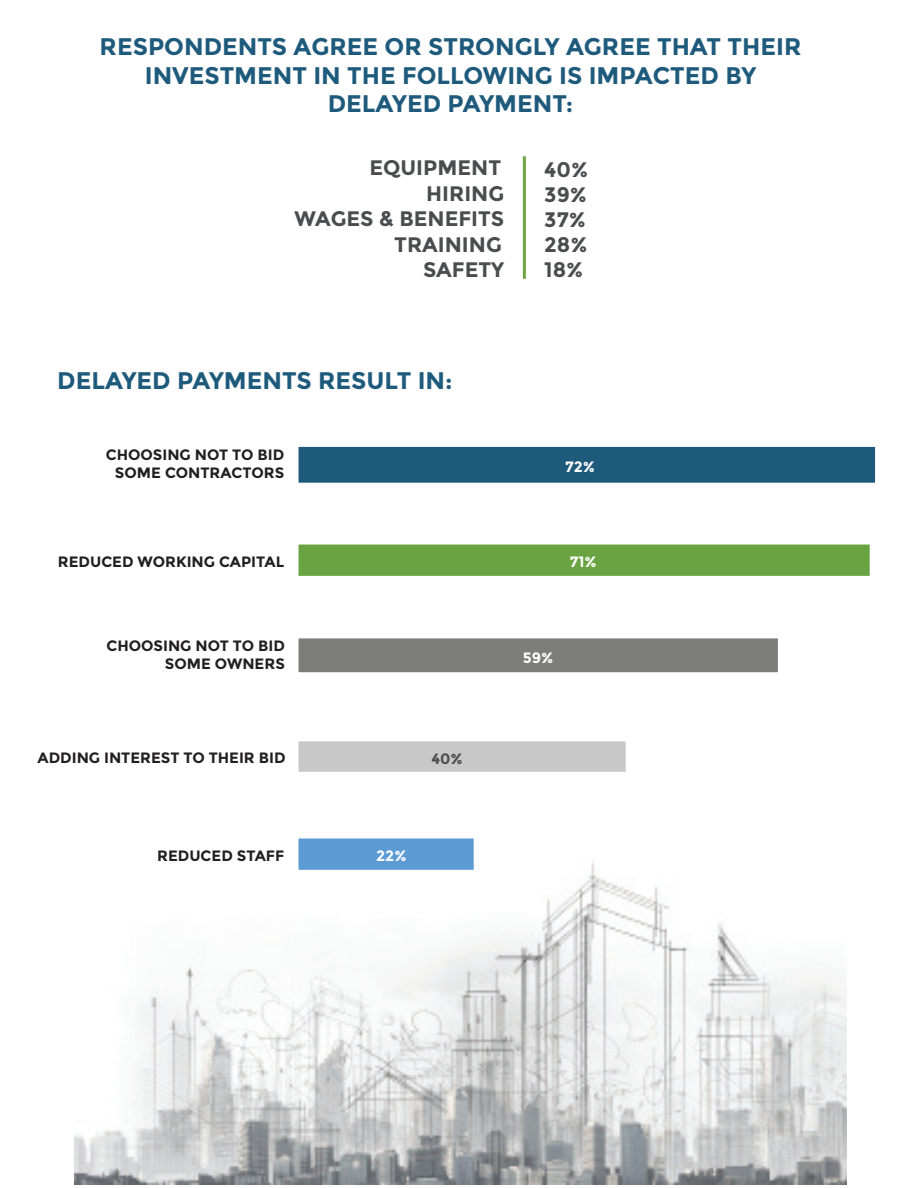
<style>
.page{position:relative;width:918px;height:1188px;background:#fff}
.page>*{position:absolute;margin:0;border:0;box-sizing:border-box;transform-origin:0 0}
.t1{font:700 24px/28.8px "Montserrat";color:#1d5a7c;text-align:center}
.t2{font:700 21px/25.2px "Montserrat";color:#4b4c4d;text-align:justify}
.t3{font:700 15px/18px "Montserrat";color:#231f20;text-align:right}
.t4{font:700 15px "Montserrat";color:#fff}
.t5{font:700 15px "Montserrat";color:#4b4c4d}
</style>
<div class="page">
<hr style="left:523px;top:156px;width:3px;height:123px;background:#6ca442">
<img style="left:74px;top:862px;width:773px;height:323px">
<div style="left:297px;top:837px;width:178px;height:34px;background:#5c9ad3;border:2px solid #fff"></div>
<div style="left:297px;top:543px;width:574px;height:34px;background:#6aa342;border:2px solid #fff"></div>
<div style="left:297px;top:637px;width:482px;height:37px;background:#7d7d7c;border:2px solid #fff"></div>
<div style="left:297px;top:445px;width:580px;height:39px;background:#1e5a7b;border:2px solid #fff"></div>
<div style="left:297px;top:740px;width:330px;height:33px;background:#c9c8c8;border:2px solid #fff"></div>
<p class="t1" style="left:100px;top:32px;width:703px">RESPONDENTS AGREE OR STRONGLY AGREE THAT THEIR<br>INVESTMENT IN THE FOLLOWING IS IMPACTED BY<br>DELAYED PAYMENT:</p>
<p class="t2" style="left:294px;top:155px;width:211px;text-align:right">EQUIPMENT<br>HIRING<br>WAGES &amp; BENEFITS<br>TRAINING<br>SAFETY</p>
<p class="t2" style="left:544px;top:157px;width:46px">40% 39% 37% 28% 18%</p>
<p class="t1" style="left:57px;top:367px;width:397px">DELAYED PAYMENTS RESULT IN:</p>
<p class="t3" style="left:106px;top:446px;width:180px">CHOOSING NOT TO BID<br>SOME CONTRACTORS</p>
<p class="t3" style="left:58px;top:553px;width:228px">REDUCED WORKING CAPITAL</p>
<p class="t3" style="left:106px;top:637px;width:180px">CHOOSING NOT TO BID<br>SOME OWNERS</p>
<p class="t3" style="left:38px;top:749px;width:250px">ADDING INTEREST TO THEIR BID</p>
<p class="t3" style="left:157px;top:847px;width:129px">REDUCED STAFF</p>
<p class="t5" style="left:431px;top:750px;width:33px">40%</p>
<p class="t4" style="left:376px;top:847px;width:32px">22%</p>
<p class="t4" style="left:565px;top:458px;width:32px">72%</p>
<p class="t4" style="left:570px;top:553px;width:29px">71%</p>
<p class="t4" style="left:523px;top:648px;width:32px">59%</p>
</div>
